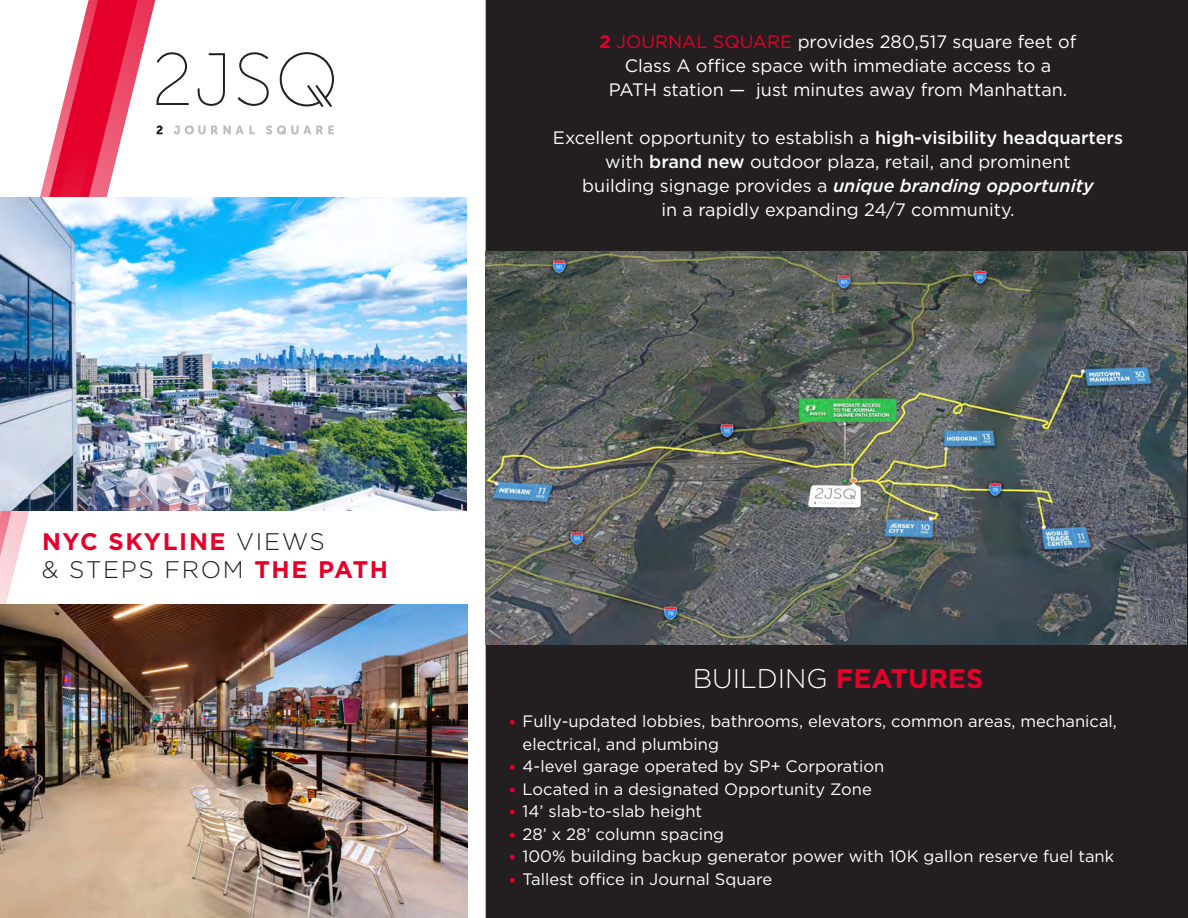
<style>
.page{position:relative;width:1188px;height:918px;background:#fff}
.page>*{position:absolute;margin:0;border:0;box-sizing:border-box;transform-origin:0 0}
.t1{font:300 27px "Gotham";color:#fff}
.t2{font:700 24px/28.8px "Gotham";letter-spacing:.07em;color:#e4002b}
.t3{font:18px/24px "Gotham";color:#fff;text-align:center}
.t4{font:16.5px/22.5px "Gotham";color:#fff}
.s1{font-weight:700;color:#e4002b}
.s2{color:#e4002b}
.s3{font-weight:500}
.s4{font-weight:500;font-style:italic}
.s5{font-weight:300;color:#231f20}
.s6{font-family:"Museo Sans 300";color:#e4002b}
</style>
<div class="page">
<div style="left:486px;top:1px;width:701px;height:916px;background:#231f20"></div>
<img style="left:486px;top:252px;width:700px;height:393px">
<svg style="left:0;top:0;width:200px;height:605px"></svg>
<img style="left:0;top:198px;width:466px;height:313px">
<img style="left:0;top:605px;width:468px;height:313px">
<svg style="left:280px;top:52px;width:54px;height:55px"></svg>
<svg style="left:198px;top:53px;width:27px;height:53px"></svg>
<svg style="left:238px;top:52px;width:31px;height:54px"></svg>
<svg style="left:156px;top:52px;width:33px;height:53px"></svg>
<svg style="left:156px;top:125px;width:7px;height:9px"></svg>
<svg style="left:174px;top:125px;width:81px;height:9px"></svg>
<svg style="left:266px;top:125px;width:68px;height:10px"></svg>
<p class="t3" style="left:599px;top:29px;width:479px"><span class="s1">2</span> <span class="s2">JOURNAL SQUARE</span> provides 280,517 square feet of<br>Class A office space with immediate access to a<br>PATH station — just minutes away from Manhattan.</p>
<p class="t3" style="left:553px;top:125px;width:572px">Excellent opportunity to establish a <span class="s3">high-visibility headquarters </span>with <span class="s3">brand new</span> outdoor plaza, retail, and prominent<br>building signage provides a <span class="s4">unique branding opportunity<br></span>in a rapidly expanding 24/7 community.</p>
<p class="t2" style="left:42px;top:527px;width:348px">NYC SKYLINE <span class="s5">VIEWS<br>&amp; STEPS FROM</span> THE PATH</p>
<p class="t1" style="left:693px;top:661px;width:292px">BUILDING <span class="s1">FEATURES</span></p>
<p class="t4" style="left:523px;top:710px;width:596px;text-indent:-14px"><span class="s6">•</span> Fully-updated lobbies, bathrooms, elevators, common areas, mechanical, electrical, and plumbing</p>
<p class="t4" style="left:509px;top:755px;width:377px"><span class="s6">•</span> 4-level garage operated by SP+ Corporation</p>
<p class="t4" style="left:509px;top:777px;width:364px"><span class="s6">•</span> Located in a designated Opportunity Zone</p>
<p class="t4" style="left:509px;top:800px;width:195px"><span class="s6">•</span> 14’ slab-to-slab height</p>
<p class="t4" style="left:509px;top:822px;width:217px"><span class="s6">•</span> 28’ x 28’ column spacing</p>
<p class="t4" style="left:509px;top:845px;width:607px"><span class="s6">•</span> 100% building backup generator power with 10K gallon reserve fuel tank</p>
<p class="t4" style="left:509px;top:867px;width:265px"><span class="s6">•</span> Tallest office in Journal Square</p>
</div>
